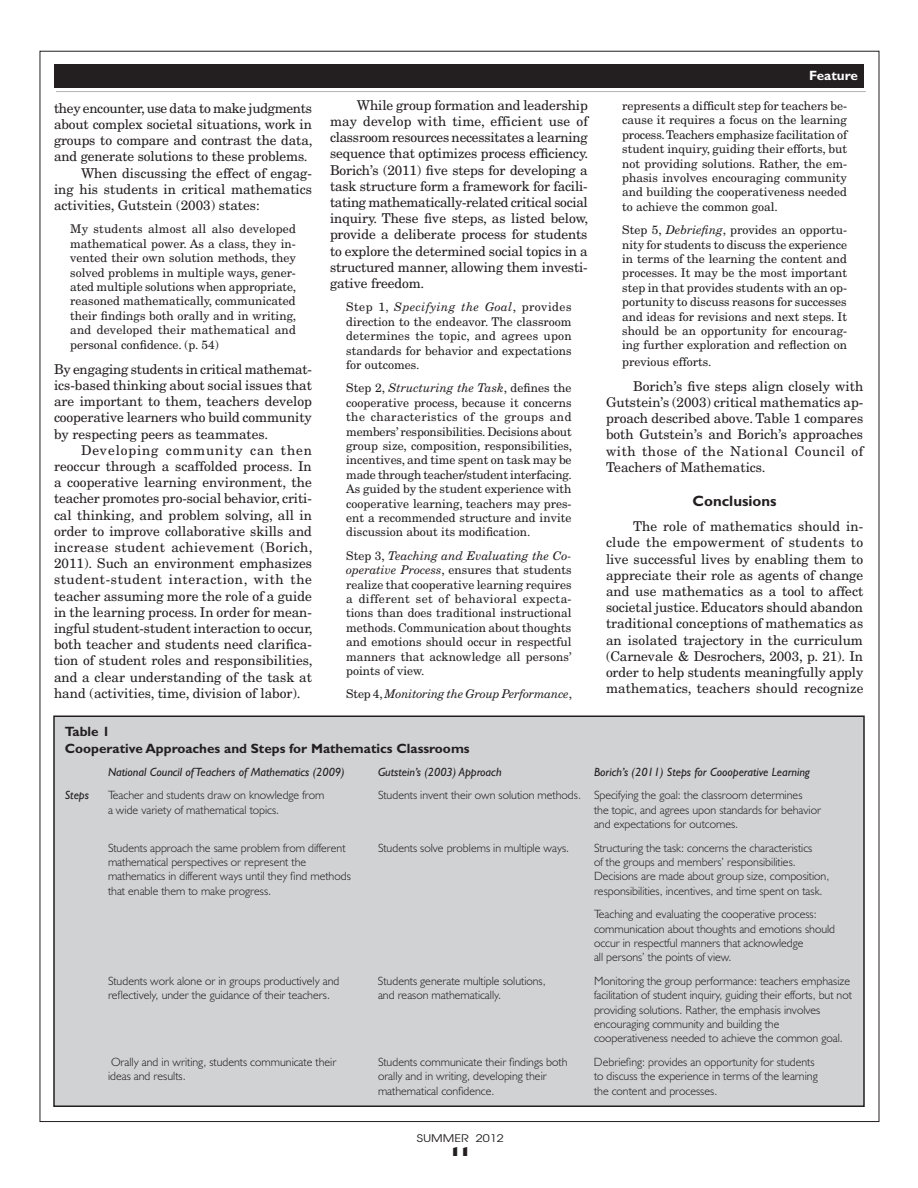
<style>
.page{position:relative;width:918px;height:1188px;background:#fff}
.page>*{position:absolute;margin:0;border:0;box-sizing:border-box;transform-origin:0 0}
.t1{font:700 15px "Gill Sans";color:#231f20}
.t2{font:13.5px/16.2px "New Century Schlbk";color:#231f20;text-align:justify}
.t3{font:700 13.5px/16.2px "Gill Sans";color:#231f20}
.t4{font:13.5px "New Century Schlbk";letter-spacing:-.02em;color:#231f20}
.t5{font:700 13.5px "Gill Sans";color:#fff}
.t6{font:12px/14.4px "New Century Schlbk";color:#231f20;text-align:justify}
.t7{font:300 12px/14.4px "Humanist 521 BT";color:#231f20}
.t8{font:italic 12px "Gill Sans";color:#231f20}
.t9{font:italic 12px "New Century Schlbk";letter-spacing:-.015em;color:#231f20}
.t10{font:800 12px "Gill Sans";color:#231f20}
.t11{font:10.5px "Avant Garde";color:#231f20;scale:1.2 1}
.s1{font-style:italic}
.s2{font-style:normal}
</style>
<div class="page">
<div style="left:54px;top:64px;width:810px;height:23px;background:#231f20"></div>
<hr style="left:56px;top:91px;width:810px;height:1px;background:#b4b5b8">
<div style="left:54px;top:716px;width:810px;height:390px;background:#d1d2d4"></div>
<div style="left:53px;top:716px;width:812px;height:391px;border:2px solid #231f20"></div>
<p class="t4" style="left:54px;top:100px;width:260px">they encounter, use data to make judgments</p>
<p class="t2" style="left:54px;top:116px;width:260px">about complex societal situations, work in</p>
<p class="t2" style="left:54px;top:132px;width:260px">groups to compare and contrast the data,</p>
<p class="t2" style="left:54px;top:148px;width:255px">and generate solutions to these problems.</p>
<p class="t2" style="left:81px;top:165px;width:233px">When discussing the effect of engag-</p>
<p class="t2" style="left:54px;top:181px;width:260px">ing his students in critical mathematics</p>
<p class="t2" style="left:54px;top:197px;width:207px">activities, Gutstein (2003) states:</p>
<p class="t6" style="left:70px;top:222px;width:228px">My students almost all also developed mathematical power. As a class, they in&shy;vented their own solution methods, they solved problems in multiple ways, gener&shy;ated multiple solutions when appropriate, reasoned mathematically, communicated their findings both orally and in writing, and developed their mathematical and personal confidence. (p. 54)</p>
<p class="t2" style="left:54px;top:361px;width:260px">By engaging students in critical mathemat&shy;ics-based thinking about social issues that are important to them, teachers develop cooperative learners who build community by respecting peers as teammates.</p>
<p class="t2" style="left:54px;top:442px;width:260px;text-indent:27px">Developing community can then reoccur through a scaffolded process. In a cooperative learning environment, the teacher promotes pro-social behavior, criti&shy;cal thinking, and problem solving, all in order to improve collaborative skills and increase student achievement (Borich, 2011). Such an environment emphasizes student-student interaction, with the teacher assuming more the role of a guide in the learning process. In order for mean&shy;ingful student-student interaction to occur, both teacher and students need clarifica&shy;tion of student roles and responsibilities, and a clear understanding of the task at hand (activities, time, division of labor).</p>
<p class="t2" style="left:330px;top:97px;width:260px;text-indent:27px">While group formation and leadership may develop with time, efficient use of classroom resources necessitates a learning sequence that optimizes process efficiency.<br>Borich’s (2011) five steps for developing a task structure form a framework for facili&shy;tating mathematically-related critical social inquiry. These five steps, as listed below, provide a deliberate process for students to explore the determined social topics in a structured manner, allowing them investi&shy;gative freedom.</p>
<p class="t6" style="left:346px;top:300px;width:227px">Step 1, <span class="s1">Specifying the Goal</span>, provides direction to the endeavor. The classroom determines the topic, and agrees upon standards for behavior and expectations for outcomes.</p>
<p class="t6" style="left:346px;top:381px;width:227px">Step 2, <span class="s1">Structuring the Task</span>, defines the cooperative process, because it concerns the characteristics of the groups and members’ responsibilities. Decisions about group size, composition, responsibilities, incentives, and time spent on task may be made through teacher/student interfacing.<br>As guided by the student experience with cooperative learning, teachers may pres&shy;ent a recommended structure and invite discussion about its modification.</p>
<p class="t6" style="left:346px;top:548px;width:227px">Step 3, <span class="s1">Teaching and Evaluating the Co&shy;operative Process</span>, ensures that students realize that cooperative learning requires a different set of behavioral expecta&shy;tions than does traditional instructional methods. Communication about thoughts and emotions should occur in respectful manners that acknowledge all persons’ points of view.</p>
<p class="t9" style="left:346px;top:687px;width:227px"><span class="s2">Step 4,</span> Monitoring the Group Performance<span class="s2">,</span></p>
<p class="t5" style="left:809px;top:67px;width:50px">Feature</p>
<p class="t6" style="left:622px;top:99px;width:226px">represents a difficult step for teachers be&shy;cause it requires a focus on the learning process. Teachers emphasize facilitation of student inquiry, guiding their efforts, but not providing solutions. Rather, the em&shy;phasis involves encouraging community and building the cooperativeness needed to achieve the common goal.</p>
<p class="t6" style="left:622px;top:223px;width:226px">Step 5, <span class="s1">Debriefing</span>, provides an opportu&shy;nity for students to discuss the experience in terms of the learning the content and processes. It may be the most important step in that provides students with an op&shy;portunity to discuss reasons for successes and ideas for revisions and next steps. It should be an opportunity for encourag&shy;ing further exploration and reflection on</p>
<p class="t6" style="left:622px;top:354px;width:91px">previous efforts.</p>
<p class="t2" style="left:606px;top:378px;width:259px;text-indent:27px">Borich’s five steps align closely with Gutstein’s (2003) critical mathematics ap&shy;proach described above. Table 1 compares both Gutstein’s and Borich’s approaches with those of the National Council of Teachers of Mathematics.</p>
<p class="t1" style="left:693px;top:492px;width:86px">Conclusions</p>
<p class="t2" style="left:606px;top:518px;width:259px;text-indent:27px">The role of mathematics should in&shy;clude the empowerment of students to live successful lives by enabling them to appreciate their role as agents of change and use mathematics as a tool to affect societal justice. Educators should abandon traditional conceptions of mathematics as an isolated trajectory in the curriculum (Carnevale &amp; Desrochers, 2003, p. 21). In order to help students meaningfully apply mathematics, teachers should recognize</p>
<p class="t3" style="left:65px;top:724px;width:406px">Table 1<br>Cooperative Approaches and Steps for Mathematics Classrooms</p>
<p class="t8" style="left:108px;top:765px;width:238px">National Council of Teachers of Mathematics (2009)</p>
<p class="t8" style="left:378px;top:765px;width:125px">Gutstein’s (2003) Approach</p>
<p class="t8" style="left:594px;top:765px;width:218px">Borich’s (2011) Steps for Coooperative Learning</p>
<p class="t8" style="left:65px;top:788px;width:26px">Steps</p>
<p class="t7" style="left:108px;top:788px;width:218px">Teacher and students draw on knowledge from</p>
<p class="t7" style="left:378px;top:788px;width:426px">Students invent their own solution methods. Specifying the goal: the classroom determines</p>
<p class="t7" style="left:108px;top:802px;width:173px">a wide variety of mathematical topics.</p>
<p class="t7" style="left:594px;top:802px;width:229px">the topic, and agrees upon standards for behavior and expectations for outcomes.</p>
<p class="t7" style="left:108px;top:840px;width:239px">Students approach the same problem from different</p>
<p class="t7" style="left:378px;top:840px;width:193px">Students solve problems in multiple ways.</p>
<p class="t7" style="left:594px;top:840px;width:220px">Structuring the task: concerns the characteristics</p>
<p class="t7" style="left:108px;top:854px;width:200px">mathematical perspectives or represent the</p>
<p class="t7" style="left:594px;top:854px;width:203px">of the groups and members’ responsibilities.</p>
<p class="t7" style="left:108px;top:869px;width:244px">mathematics in different ways until they find methods</p>
<p class="t7" style="left:594px;top:869px;width:237px">Decisions are made about group size, composition,</p>
<p class="t7" style="left:108px;top:883px;width:165px">that enable them to make progress.</p>
<p class="t7" style="left:594px;top:879px;width:230px;line-height:23.4px">responsibilities, incentives, and time spent on task.<br>Teaching and evaluating the cooperative process:</p>
<p class="t7" style="left:594px;top:921px;width:243px">communication about thoughts and emotions should occur in respectful manners that acknowledge<br>all persons’ the points of view.</p>
<p class="t7" style="left:108px;top:973px;width:233px">Students work alone or in groups productively and</p>
<p class="t7" style="left:378px;top:973px;width:169px">Students generate multiple solutions,</p>
<p class="t7" style="left:594px;top:973px;width:258px">Monitoring the group performance: teachers emphasize</p>
<p class="t7" style="left:108px;top:988px;width:224px">reflectively, under the guidance of their teachers.</p>
<p class="t7" style="left:378px;top:988px;width:125px">and reason mathematically.</p>
<p class="t7" style="left:594px;top:988px;width:259px">facilitation of student inquiry, guiding their efforts, but not providing solutions. Rather, the emphasis involves encouraging community and building the cooperativeness needed to achieve the common goal.</p>
<p class="t7" style="left:111px;top:1054px;width:227px">Orally and in writing, students communicate their</p>
<p class="t7" style="left:378px;top:1054px;width:191px">Students communicate their findings both</p>
<p class="t7" style="left:594px;top:1054px;width:222px">Debriefing: provides an opportunity for students</p>
<p class="t7" style="left:108px;top:1069px;width:79px">ideas and results.</p>
<p class="t7" style="left:378px;top:1069px;width:170px">orally and in writing, developing their</p>
<p class="t7" style="left:594px;top:1069px;width:225px">to discuss the experience in terms of the learning</p>
<p class="t7" style="left:378px;top:1083px;width:118px">mathematical confidence.</p>
<p class="t7" style="left:594px;top:1083px;width:125px">the content and processes.</p>
<p class="t11" style="left:417px;top:1131px;width:74px">SUMMER 2012</p>
<p class="t10" style="left:450px;top:1144px;width:22px">11</p>
</div>
